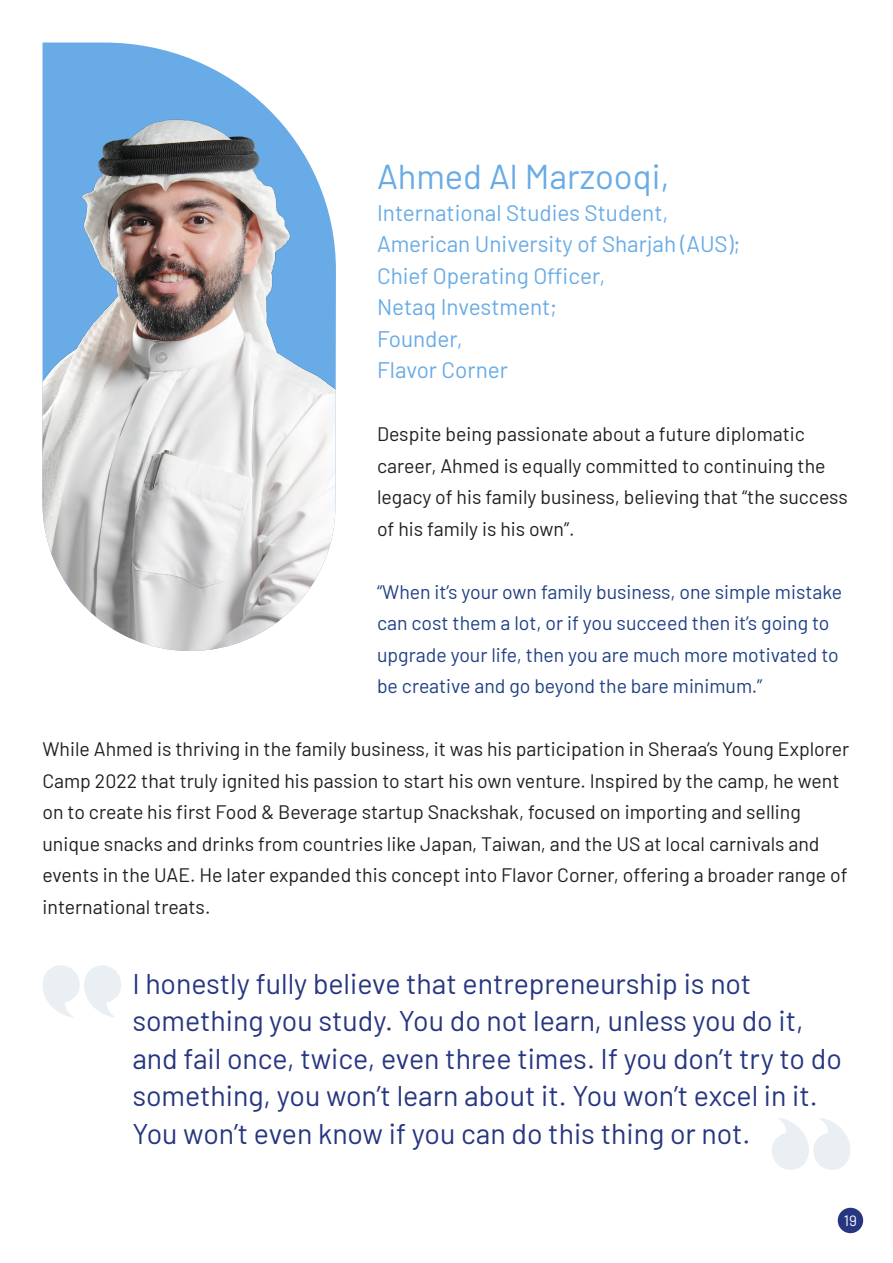
<style>
.page{position:relative;width:893px;height:1263px;background:#fff}
.page>*{position:absolute;margin:0;border:0;box-sizing:border-box;transform-origin:0 0}
.t1{font:34.5px "Barlow";color:#69abe6}
.t2{font:28.5px/37.5px "Barlow";color:#263680}
.t3{font:22.5px "Barlow";color:#69abe6}
.t4{font:19.5px/31.5px "Barlow";color:#231f20}
.t5{font:19.5px/31.5px "Barlow";color:#214085}
.t6{font:15px "Barlow";color:#fff}
</style>
<div class="page">
<div style="left:838px;top:1208px;width:25px;height:25px;background:#263680;border-radius:50%"></div>
<svg style="left:43px;top:965px;width:78px;height:52px"></svg>
<svg style="left:772px;top:1118px;width:78px;height:52px"></svg>
<svg style="left:43px;top:43px;width:235px;height:76px;fill:#69abe6"></svg>
<img style="left:43px;top:119px;width:293px;height:532px">
<p class="t1" style="left:377px;top:152px;width:294px">Ahmed Al Marzooqi,</p>
<p class="t3" style="left:377px;top:196px;width:293px">International Studies Student,</p>
<p class="t3" style="left:377px;top:228px;width:365px">American University of Sharjah (AUS);</p>
<p class="t3" style="left:377px;top:259px;width:230px">Chief Operating Officer,</p>
<p class="t3" style="left:377px;top:291px;width:182px">Netaq Investment;</p>
<p class="t3" style="left:377px;top:322px;width:87px">Founder,</p>
<p class="t3" style="left:377px;top:354px;width:132px">Flavor Corner</p>
<p class="t4" style="left:377px;top:417px;width:472px">Despite being passionate about a future diplomatic career, Ahmed is equally committed to continuing the legacy of his family business, believing that “the success of his family is his own”.</p>
<p class="t5" style="left:377px;top:574px;width:467px">“When it’s your own family business, one simple mistake can cost them a lot, or if you succeed then it’s going to upgrade your life, then you are much more motivated to be creative and go beyond the bare minimum.”</p>
<p class="t4" style="left:43px;top:732px;width:808px">While Ahmed is thriving in the family business, it was his participation in Sheraa’s Young Explorer Camp 2022 that truly ignited his passion to start his own venture. Inspired by the camp, he went on to create his first Food &amp; Beverage startup Snackshak, focused on importing and selling unique snacks and drinks from countries like Japan, Taiwan, and the US at local carnivals and events in the UAE. He later expanded this concept into Flavor Corner, offering a broader range of international treats.</p>
<p class="t2" style="left:132px;top:962px;width:711px">I honestly fully believe that entrepreneurship is not something you study. You do not learn, unless you do it, and fail once, twice, even three times. If you don’t try to do something, you won’t learn about it. You won’t excel in it.<br>You won’t even know if you can do this thing or not.</p>
<p class="t6" style="left:844px;top:1209px;width:15px">19</p>
</div>
